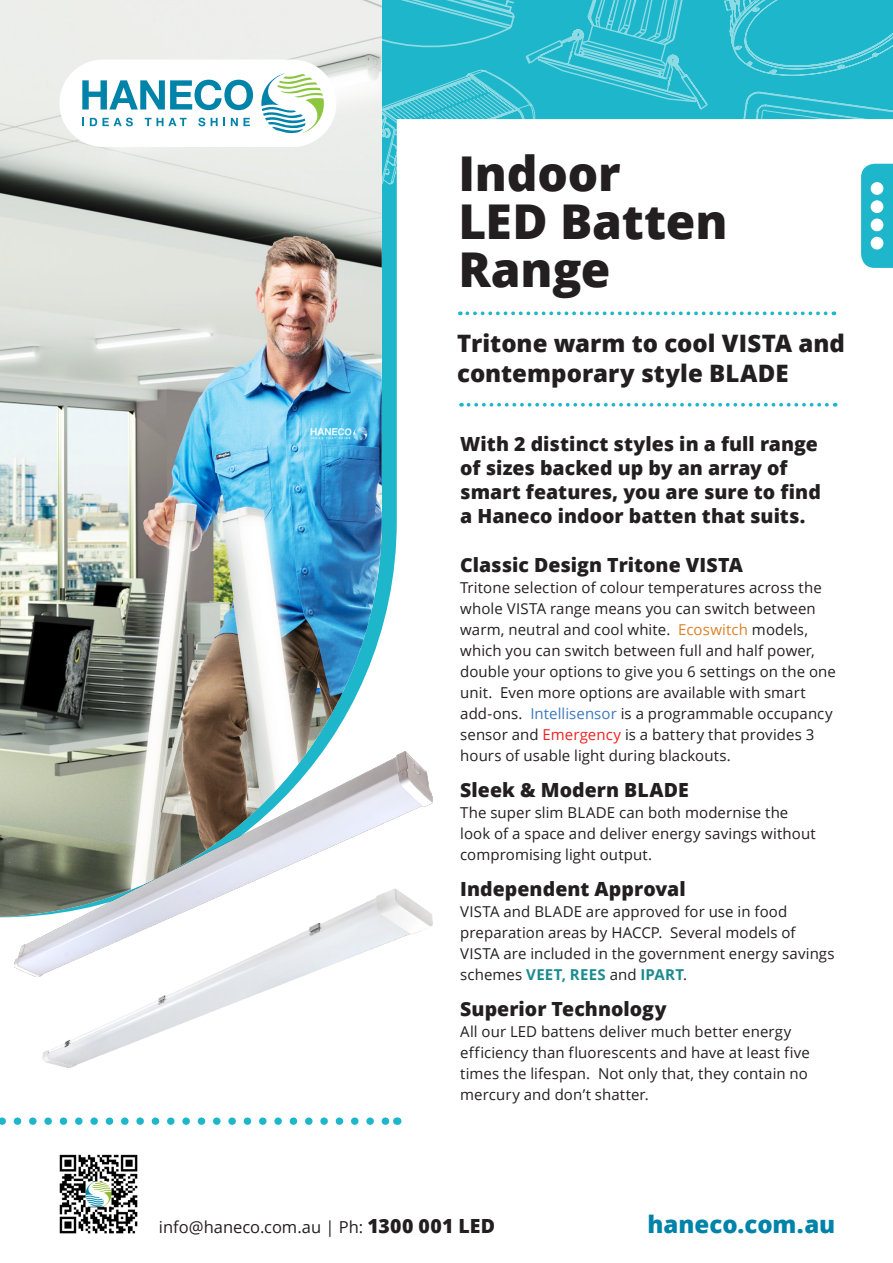
<style>
.page{position:relative;width:893px;height:1263px;background:#fff}
.page>*{position:absolute;margin:0;border:0;box-sizing:border-box;transform-origin:0 0}
.Main_Heading{font:800 48px/48px "Open Sans";letter-spacing:-.005em;color:#231f20}
.Short_Description{font:800 24px/30px "Open Sans";color:#231f20}
.Short_Description-2{font:800 24px "Open Sans";color:#0083a9}
.Body_Copy{font:800 19.5px/24px "Open Sans";color:#231f20}
.Body_Copy-2{font:16.5px "Open Sans";color:#231f20}
.Body_Copy-3{font:15px/21px "Open Sans";letter-spacing:.005em;color:#231f20}
.s1{color:#de8025}
.s2{color:#3e79bd}
.s3{color:#ee2123}
.s4{font-weight:700;color:#1b8b8e}
.s5{font-weight:800;font-size:19.5px}
</style>
<div class="page">
<svg style="left:382px;top:0;width:456px;height:917px"></svg>
<img style="left:0;top:0;width:382px;height:917px">
<div style="left:59px;top:60px;width:277px;height:87px;background:#fff;border-radius:44px"></div>
<svg style="left:261px;top:0;width:450px;height:223px"></svg>
<svg style="left:82px;top:80px;width:171px;height:30px"></svg>
<svg style="left:82px;top:118px;width:2px;height:8px"></svg>
<svg style="left:90px;top:118px;width:7px;height:8px"></svg>
<svg style="left:103px;top:118px;width:30px;height:8px"></svg>
<svg style="left:145px;top:118px;width:42px;height:8px"></svg>
<svg style="left:198px;top:118px;width:7px;height:8px"></svg>
<svg style="left:211px;top:118px;width:14px;height:8px"></svg>
<svg style="left:231px;top:118px;width:19px;height:8px"></svg>
<svg style="left:467px;top:311px;width:367px;height:4px"></svg>
<svg style="left:468px;top:403px;width:368px;height:4px"></svg>
<img style="left:15px;top:752px;width:417px;height:224px">
<img style="left:59px;top:1154px;width:79px;height:80px">
<svg style="left:0;top:1117px;width:389px;height:8px"></svg>
<svg style="left:718px;top:0;width:175px;height:301px"></svg>
<div style="left:871px;top:200px;width:12px;height:13px;background:#fff;border-radius:50%"></div>
<div style="left:871px;top:219px;width:12px;height:12px;background:#fff;border-radius:50%"></div>
<div style="left:871px;top:237px;width:12px;height:13px;background:#fff;border-radius:50%"></div>
<div style="left:871px;top:182px;width:12px;height:13px;background:#fff;border-radius:50%"></div>
<img style="left:43px;top:888px;width:389px;height:179px">
<p class="Main_Heading" style="left:458px;top:147px;width:164px">Indoor</p>
<p class="Main_Heading" style="left:458px;top:195px;width:271px">LED Batten<br>Range</p>
<p class="Short_Description" style="left:457px;top:327px;width:389px">Tritone warm to cool VISTA and contemporary style BLADE</p>
<p class="Body_Copy" style="left:460px;top:431px;width:362px">With 2 distinct styles in a full range of sizes backed up by an array of smart features, you are sure to find a Haneco indoor batten that suits.</p>
<p class="Body_Copy" style="left:460px;top:552px;width:284px">Classic Design Tritone VISTA</p>
<p class="Body_Copy-3" style="left:460px;top:577px;width:377px">Tritone selection of colour temperatures across the whole VISTA range means you can switch between warm, neutral and cool white. <span class="s1">Ecoswitch</span> models, which you can switch between full and half power, double your options to give you 6 settings on the one unit. Even more options are available with smart add-ons. <span class="s2">Intellisensor</span> is a programmable occupancy sensor and <span class="s3">Emergency</span> is a battery that provides 3 hours of usable light during blackouts.</p>
<p class="Body_Copy" style="left:460px;top:777px;width:230px">Sleek &amp; Modern BLADE</p>
<p class="Body_Copy-3" style="left:460px;top:801px;width:357px">The super slim BLADE can both modernise the look of a space and deliver energy savings without compromising light output.</p>
<p class="Body_Copy" style="left:460px;top:876px;width:227px">Independent Approval</p>
<p class="Body_Copy-3" style="left:460px;top:900px;width:376px">VISTA and BLADE are approved for use in food preparation areas by HACCP. Several models of VISTA are included in the government energy savings schemes <span class="s4">VEET, REES</span> and <span class="s4">IPART</span>.</p>
<p class="Body_Copy" style="left:460px;top:995px;width:208px">Superior Technology</p>
<p class="Body_Copy-3" style="left:460px;top:1020px;width:351px">All our LED battens deliver much better energy efficiency than fluorescents and have at least five times the lifespan. Not only that, they contain no mercury and don’t shatter.</p>
<p class="Body_Copy-2" style="left:159px;top:1216px;width:338px">info@haneco.com.au | Ph: <span class="s5">1300 001 LED</span></p>
<p class="Short_Description-2" style="left:648px;top:1206px;width:189px">haneco.com.au</p>
</div>
